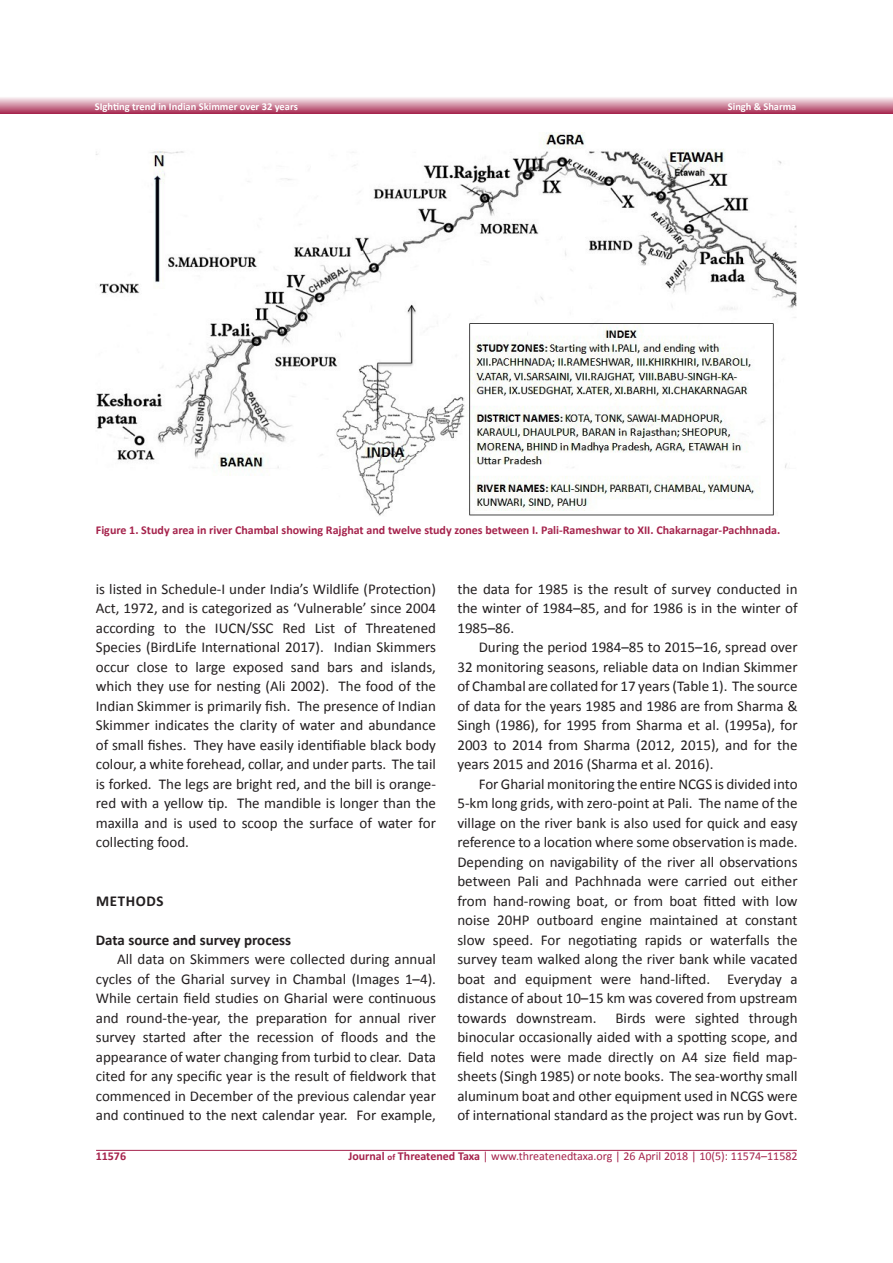
<style>
.page{position:relative;width:893px;height:1263px;background:#fff}
.page>*{position:absolute;margin:0;border:0;box-sizing:border-box;transform-origin:0 0}
.t1{font:15px/19.5px "Calibri";color:#231f20;text-align:justify}
.t2{font:700 15px "Calibri";color:#231f20}
.t3{font:15px "Calibri Bold 2";letter-spacing:.04em;color:#231f20}
.t4{font:700 12px "Calibri";color:#a5234c}
.t5{font:12px "Calibri";color:#a5234c}
.t6{font:700 10.5px "Calibri";color:#fff}
.s1{font-family:"Calibri Bold 2"}
.s2{font-family:"Calibri Bold 2";font-size:9px}
</style>
<div class="page">
<svg style="left:0;top:97px;width:893px;height:16px;background:#d291a5"></svg>
<hr style="left:96px;top:1150px;width:701px;height:1px;background:#a5234c">
<img style="left:96px;top:132px;width:700px;height:384px">
<p class="t6" style="left:95px;top:100px;width:205px">SIghting trend in Indian Skimmer over 32 years</p>
<p class="t6" style="left:728px;top:100px;width:70px">Singh &amp; Sharma</p>
<p class="t4" style="left:96px;top:522px;width:686px">Figure 1. Study area in river Chambal showing Rajghat and twelve study zones between I. Pali-Rameshwar to XII. Chakarnagar-Pachhnada.</p>
<p class="t1" style="left:96px;top:579px;width:342px">is listed in Schedule-I under India’s Wildlife (Protection)<br>Act, 1972, and is categorized as ‘Vulnerable’ since 2004 according to the IUCN/SSC Red List of Threatened Species (BirdLife International 2017). Indian Skimmers occur close to large exposed sand bars and islands, which they use for nesting (Ali 2002). The food of the Indian Skimmer is primarily fish. The presence of Indian Skimmer indicates the clarity of water and abundance of small fishes. They have easily identifiable black body colour, a white forehead, collar, and under parts. The tail is forked. The legs are bright red, and the bill is orange&shy;red with a yellow tip. The mandible is longer than the maxilla and is used to scoop the surface of water for collecting food.</p>
<p class="t3" style="left:96px;top:891px;width:69px">METHODS</p>
<p class="t2" style="left:96px;top:930px;width:197px">Data source and survey process</p>
<p class="t1" style="left:96px;top:950px;width:342px;text-indent:21px">All data on Skimmers were collected during annual cycles of the Gharial survey in Chambal (Images 1–4).<br>While certain field studies on Gharial were continuous and round-the-year, the preparation for annual river survey started after the recession of floods and the appearance of water changing from turbid to clear. Data cited for any specific year is the result of fieldwork that commenced in December of the previous calendar year and continued to the next calendar year. For example,</p>
<p class="t1" style="left:457px;top:579px;width:342px">the data for 1985 is the result of survey conducted in the winter of 1984–85, and for 1986 is in the winter of 1985–86.</p>
<p class="t1" style="left:457px;top:638px;width:342px;text-indent:21px">During the period 1984–85 to 2015–16, spread over 32 monitoring seasons, reliable data on Indian Skimmer of Chambal are collated for 17 years (Table 1). The source of data for the years 1985 and 1986 are from Sharma &amp; Singh (1986), for 1995 from Sharma et al. (1995a), for 2003 to 2014 from Sharma (2012, 2015), and for the years 2015 and 2016 (Sharma et al. 2016).</p>
<p class="t1" style="left:457px;top:774px;width:342px;text-indent:21px">For Gharial monitoring the entire NCGS is divided into 5-km long grids, with zero-point at Pali. The name of the village on the river bank is also used for quick and easy reference to a location where some observation is made.<br>Depending on navigability of the river all observations between Pali and Pachhnada were carried out either from hand-rowing boat, or from boat fitted with low noise 20HP outboard engine maintained at constant slow speed. For negotiating rapids or waterfalls the survey team walked along the river bank while vacated boat and equipment were hand-lifted. Everyday a distance of about 10–15 km was covered from upstream towards downstream.</p>
<p class="t1" style="left:457px;top:1008px;width:342px;text-indent:158px">Birds were sighted through binocular occasionally aided with a spotting scope, and field notes were made directly on A4 size field map&shy;sheets (Singh 1985) or note books. The sea-worthy small aluminum boat and other equipment used in NCGS were of international standard as the project was run by Govt.</p>
<p class="t4" style="left:96px;top:1148px;width:32px">11576</p>
<p class="t5" style="left:348px;top:1148px;width:451px"><span class="s1">Journal</span> <span class="s2">of</span> <span class="s1">Threatened Taxa</span> | www.threatenedtaxa.org | 26 April 2018 | 10(5): 11574–11582</p>
</div>
